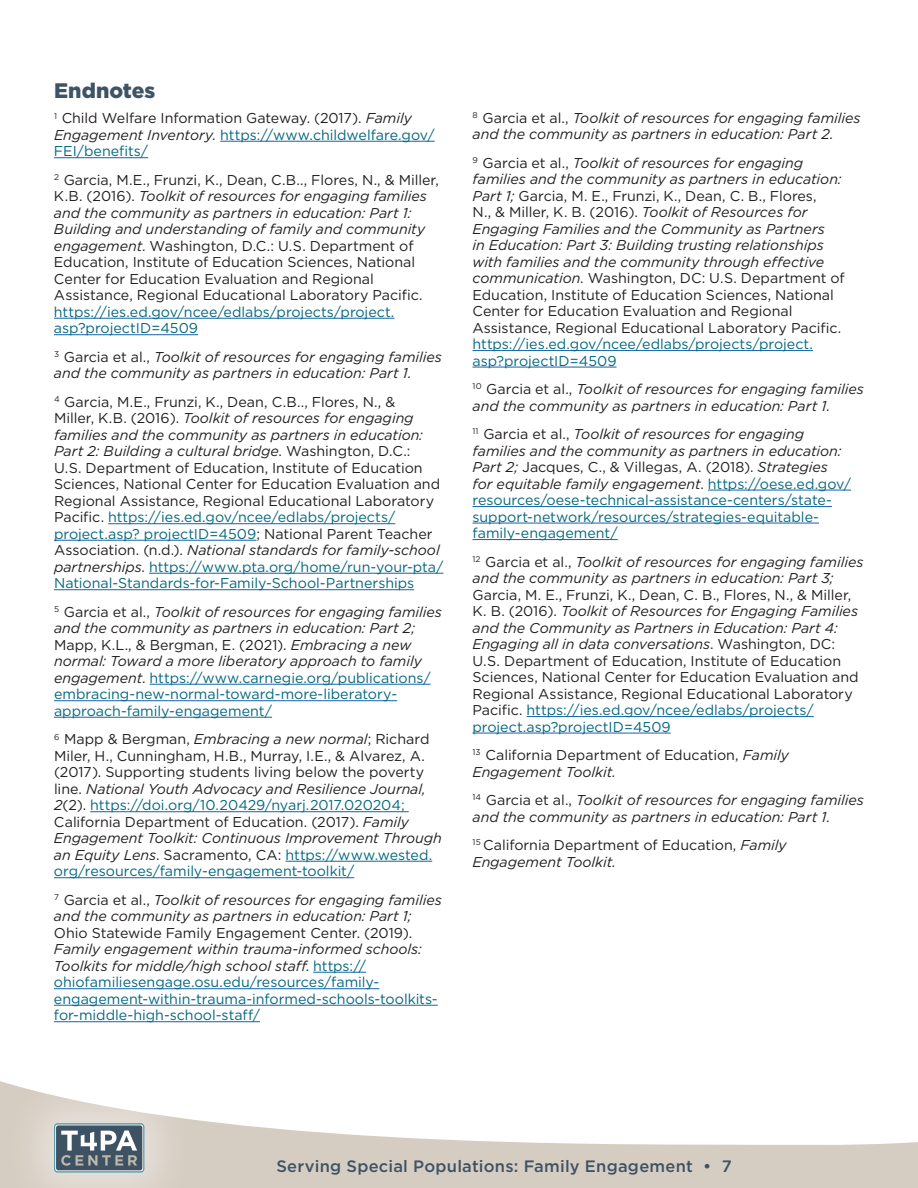
<style>
.page{position:relative;width:918px;height:1188px;background:#fff}
.page>*{position:absolute;margin:0;border:0;box-sizing:border-box;transform-origin:0 0}
.t1{font:900 21px "Gotham";color:#3e5364}
.t2{font:500 16.5px "Gotham";letter-spacing:.015em;color:#3e5364}
.t3{font:14.25px/16.5px "Gotham";color:#231f20}
.t4{font:italic 14.25px/16.5px "Gotham";letter-spacing:-.005em;color:#231f20}
.t5{font:14.25px/16.5px "Gotham";color:#056880}
.s1{color:#231f20}
.s2{font-style:italic;color:#231f20}
.s3{font-style:italic}
.s4{color:#056880}
.s5{font-style:normal}
.s6{font-style:normal;color:#056880}
</style>
<div class="page">
<svg style="left:0;top:1081px;width:918px;height:107px"></svg>
<div style="left:4px;top:1073px;width:191px;height:115px;background:#fff;opacity:.4"></div>
<svg style="left:54px;top:1123px;width:90px;height:50px;background:#70828e"></svg>
<hr style="left:220px;top:141px;width:215px;height:1px;background:#1663a7">
<hr style="left:54px;top:157px;width:94px;height:1px;background:#1663a7">
<hr style="left:54px;top:318px;width:340px;height:1px;background:#1663a7">
<hr style="left:54px;top:334px;width:144px;height:1px;background:#1663a7">
<hr style="left:108px;top:523px;width:287px;height:1px;background:#1663a7">
<hr style="left:54px;top:540px;width:202px;height:1px;background:#1663a7">
<hr style="left:149px;top:573px;width:294px;height:1px;background:#1663a7">
<hr style="left:54px;top:589px;width:360px;height:1px;background:#1663a7">
<hr style="left:150px;top:684px;width:281px;height:1px;background:#1663a7">
<hr style="left:54px;top:700px;width:343px;height:1px;background:#1663a7">
<hr style="left:54px;top:717px;width:218px;height:1px;background:#1663a7">
<hr style="left:90px;top:811px;width:319px;height:1px;background:#1663a7">
<hr style="left:286px;top:861px;width:146px;height:1px;background:#1663a7">
<hr style="left:54px;top:877px;width:300px;height:1px;background:#1663a7">
<hr style="left:313px;top:972px;width:53px;height:1px;background:#1663a7">
<hr style="left:54px;top:988px;width:325px;height:1px;background:#1663a7">
<hr style="left:54px;top:1005px;width:384px;height:1px;background:#1663a7">
<hr style="left:54px;top:1021px;width:206px;height:1px;background:#1663a7">
<hr style="left:472px;top:350px;width:341px;height:1px;background:#1663a7">
<hr style="left:472px;top:367px;width:145px;height:1px;background:#1663a7">
<hr style="left:708px;top:490px;width:143px;height:1px;background:#1663a7">
<hr style="left:472px;top:506px;width:360px;height:1px;background:#1663a7">
<hr style="left:472px;top:523px;width:347px;height:1px;background:#1663a7">
<hr style="left:472px;top:539px;width:146px;height:1px;background:#1663a7">
<hr style="left:527px;top:716px;width:287px;height:1px;background:#1663a7">
<hr style="left:472px;top:733px;width:199px;height:1px;background:#1663a7">
<h2 class="t1" style="left:54px;top:76px;width:103px">Endnotes</h2>
<p class="t5" style="left:54px;top:110px;width:382px"><sup>1</sup> <span class="s1">Child Welfare Information Gateway. (2017).</span> <span class="s2">Family<br>Engagement Inventory.</span> https://www.childwelfare.gov/<br>FEI/benefits/</p>
<p class="t3" style="left:54px;top:171px;width:386px"><sup>2</sup> Garcia, M.E., Frunzi, K., Dean, C.B.., Flores, N., &amp; Miller, K.B. (2016). <span class="s3">Toolkit of resources for engaging families and the community as partners in education: Part 1:<br>Building and understanding of family and community engagement</span>. Washington, D.C.: U.S. Department of Education, Institute of Education Sciences, National Center for Education Evaluation and Regional Assistance, Regional Educational Laboratory Pacific. <span class="s4">https://ies.ed.gov/ncee/edlabs/projects/project. asp?projectID=4509</span></p>
<p class="t4" style="left:54px;top:348px;width:390px"><sup>3</sup> <span class="s5">Garcia et al.,</span> Toolkit of resources for engaging families and the community as partners in education: Part 1.</p>
<p class="t3" style="left:54px;top:393px;width:391px"><sup>4</sup> Garcia, M.E., Frunzi, K., Dean, C.B.., Flores, N., &amp;<br>Miller, K.B. (2016). <span class="s3">Toolkit of resources for engaging families and the community as partners in education:<br>Part 2: Building a cultural bridge</span>. Washington, D.C.:<br>U.S. Department of Education, Institute of Education Sciences, National Center for Education Evaluation and Regional Assistance, Regional Educational Laboratory Pacific. <span class="s4">https://ies.ed.gov/ncee/edlabs/projects/ project.asp? projectID=4509</span>; National Parent Teacher Association. (n.d.). <span class="s3">National standards for family-school partnerships</span>. <span class="s4">https://www.pta.org/home/run-your-pta/ National-Standards-for-Family-School-Partnerships</span></p>
<p class="t4" style="left:54px;top:603px;width:390px"><sup>5</sup> <span class="s5">Garcia et al.,</span> Toolkit of resources for engaging families and the community as partners in education: Part 2; <span class="s5">Mapp, K.L., &amp; Bergman, E. (2021).</span> Embracing a new normal: Toward a more liberatory approach to family engagement<span class="s5">.</span> <span class="s6">https://www.carnegie.org/publications/ embracing-new-normal-toward-more-liberatory&shy;approach-family-engagement/</span></p>
<p class="t3" style="left:54px;top:731px;width:389px"><sup>6</sup> Mapp &amp; Bergman, <span class="s3">Embracing a new normal</span>; Richard Miler, H., Cunningham, H.B., Murray, I.E., &amp; Alvarez, A. (2017). Supporting students living below the poverty line. <span class="s3">National Youth Advocacy and Resilience Journal, 2</span>(2). <span class="s4">https://doi.org/10.20429/nyarj.2017.020204; </span>California Department of Education. (2017). <span class="s3">Family Engagement Toolkit: Continuous Improvement Through an Equity Lens</span>. Sacramento, CA: <span class="s4">https://www.wested. org/resources/family-engagement-toolkit/</span></p>
<p class="t4" style="left:54px;top:891px;width:389px"><sup>7</sup> <span class="s5">Garcia et al.,</span> Toolkit of resources for engaging families and the community as partners in education: Part 1; <span class="s5">Ohio Statewide Family Engagement Center. (2019).<br></span>Family engagement within trauma-informed schools:<br>Toolkits for middle/high school staff<span class="s5">.</span> <span class="s6">https:// ohiofamiliesengage.osu.edu/resources/family&shy;engagement-within-trauma-informed-schools-toolkits&shy;for-middle-high-school-staff/</span></p>
<p class="t4" style="left:472px;top:109px;width:390px"><sup>8</sup> <span class="s5">Garcia et al.,</span> Toolkit of resources for engaging families and the community as partners in education: Part 2.</p>
<p class="t4" style="left:472px;top:154px;width:374px"><sup>9</sup> <span class="s5">Garcia et al.,</span> Toolkit of resources for engaging families and the community as partners in education:<br>Part 1; <span class="s5">Garcia, M. E., Frunzi, K., Dean, C. B., Flores,<br>N., &amp; Miller, K. B. (2016).</span> Toolkit of Resources for Engaging Families and the Community as Partners<br>in Education: Part 3: Building trusting relationships with families and the community through effective communication<span class="s5">. Washington, DC: U.S. Department of Education, Institute of Education Sciences, National Center for Education Evaluation and Regional Assistance, Regional Educational Laboratory Pacific. </span><span class="s6">https://ies.ed.gov/ncee/edlabs/projects/project. asp?projectID=4509</span></p>
<p class="t4" style="left:472px;top:381px;width:393px"><sup>10</sup> <span class="s5">Garcia et al.,</span> Toolkit of resources for engaging families and the community as partners in education: Part 1.</p>
<p class="t5" style="left:472px;top:426px;width:380px"><sup>11</sup> <span class="s1">Garcia et al.,</span> <span class="s2">Toolkit of resources for engaging families and the community as partners in education:<br>Part 2;</span> <span class="s1">Jacques, C., &amp; Villegas, A. (2018).</span> <span class="s2">Strategies for equitable family engagement</span><span class="s1">.</span> https://oese.ed.gov/ resources/oese-technical-assistance-centers/state&shy;support-network/resources/strategies-equitable&shy;family-engagement/</p>
<p class="t3" style="left:472px;top:553px;width:393px"><sup>12</sup> Garcia et al., <span class="s3">Toolkit of resources for engaging families and the community as partners in education: Part 3; </span>Garcia, M. E., Frunzi, K., Dean, C. B., Flores, N., &amp; Miller, K. B. (2016). <span class="s3">Toolkit of Resources for Engaging Families and the Community as Partners in Education: Part 4:<br>Engaging all in data conversations</span>. Washington, DC:<br>U.S. Department of Education, Institute of Education Sciences, National Center for Education Evaluation and Regional Assistance, Regional Educational Laboratory Pacific. <span class="s4">https://ies.ed.gov/ncee/edlabs/projects/ project.asp?projectID=4509</span></p>
<p class="t3" style="left:472px;top:747px;width:318px"><sup>13</sup> California Department of Education, <span class="s3">Family<br>Engagement Toolkit.</span></p>
<p class="t4" style="left:472px;top:792px;width:393px"><sup>14</sup> <span class="s5">Garcia et al.,</span> Toolkit of resources for engaging families and the community as partners in education: Part 1.</p>
<p class="t3" style="left:472px;top:837px;width:316px"><sup>15</sup> California Department of Education, <span class="s3">Family<br>Engagement Toolkit.</span></p>
<p class="t2" style="left:277px;top:1155px;width:457px">Serving Special Populations: Family Engagement • 7</p>
</div>
